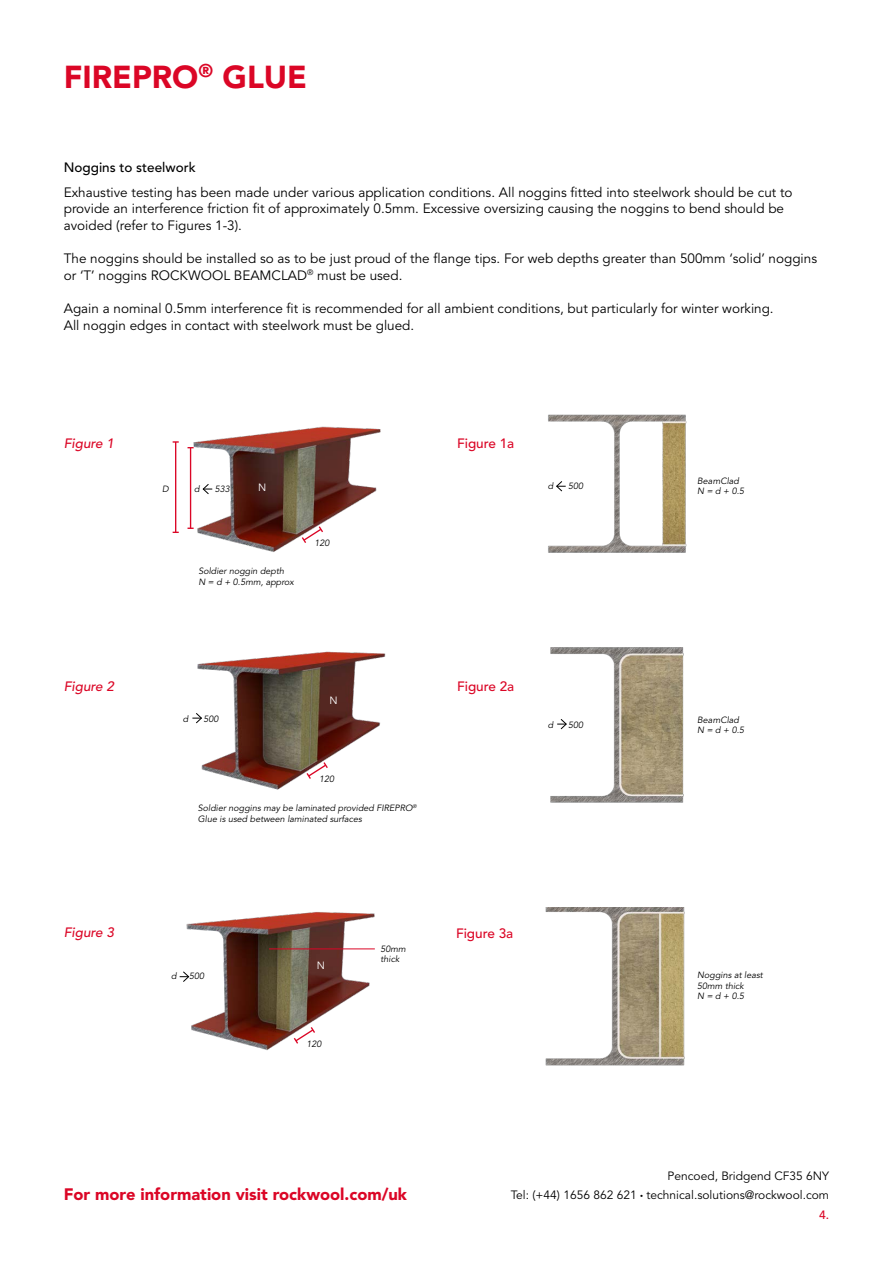
<style>
.page{position:relative;width:893px;height:1263px;background:#fff}
.page>*{position:absolute;margin:0;border:0;box-sizing:border-box;transform-origin:0 0}
.t1{font:900 31.5px "Avenir LT Std";color:#db0626}
.t2{font:900 16.5px "Avenir LT Std";color:#db0626}
.t3{font:13.5px/16.5px "Avenir LT Std";color:#000}
.t4{font:500 13.5px "Avenir LT Std";color:#db0626}
.t5{font:italic 500 13.5px "Avenir LT Std";color:#db0626}
.t6{font:500 13.5px "Avenir LT Std";color:#000}
.t7{font:12px/19.2px "Avenir LT Std";color:#000;text-align:right}
.t8{font:10.5px "Avenir LT Std";color:#fff}
.t9{font:italic 9px/10.5px "Avenir LT Std";color:#000}
.s1{font-size:6px}
.s2{font-weight:500;color:#db0626}
</style>
<div class="page">
<img style="left:172px;top:426px;width:209px;height:126px">
<img style="left:197px;top:651px;width:189px;height:139px">
<img style="left:179px;top:912px;width:196px;height:138px">
<img style="left:548px;top:414px;width:139px;height:139px">
<img style="left:550px;top:647px;width:134px;height:156px">
<img style="left:545px;top:908px;width:140px;height:158px">
<svg style="left:300px;top:525px;width:24px;height:19px"></svg>
<svg style="left:305px;top:761px;width:24px;height:19px"></svg>
<svg style="left:292px;top:1025px;width:24px;height:20px"></svg>
<hr style="left:175px;top:442px;width:1px;height:90px;background:#db0626">
<hr style="left:190px;top:448px;width:1px;height:80px;background:#db0626">
<svg style="left:202px;top:483px;width:10px;height:12px"></svg>
<svg style="left:192px;top:712px;width:11px;height:12px"></svg>
<svg style="left:180px;top:970px;width:10px;height:13px"></svg>
<svg style="left:556px;top:480px;width:10px;height:12px"></svg>
<svg style="left:557px;top:718px;width:10px;height:12px"></svg>
<hr style="left:269px;top:948px;width:106px;height:1px;background:#db0626">
<h1 class="t1" style="left:64px;top:58px;width:245px">FIREPRO<sup>®</sup> GLUE</h1>
<p class="t6" style="left:64px;top:159px;width:134px">Noggins to steelwork</p>
<p class="t3" style="left:64px;top:184px;width:730px">Exhaustive testing has been made under various application conditions. All noggins fitted into steelwork should be cut to provide an interference friction fit of approximately 0.5mm. Excessive oversizing causing the noggins to bend should be avoided (refer to Figures 1-3).</p>
<p class="t3" style="left:64px;top:251px;width:755px">The noggins should be installed so as to be just proud of the flange tips. For web depths greater than 500mm ‘solid’ noggins or ‘T’ noggins ROCKWOOL BEAMCLAD<sup>®</sup> must be used.</p>
<p class="t3" style="left:64px;top:301px;width:711px">Again a nominal 0.5mm interference fit is recommended for all ambient conditions, but particularly for winter working.<br>All noggin edges in contact with steelwork must be glued.</p>
<p class="t5" style="left:64px;top:435px;width:52px">Figure 1</p>
<p class="t4" style="left:457px;top:435px;width:59px">Figure 1a</p>
<p class="t9" style="left:162px;top:484px;width:8px">D</p>
<p class="t8" style="left:258px;top:482px;width:10px">N</p>
<p class="t9" style="left:194px;top:484px;width:7px">d</p>
<p class="t9" style="left:215px;top:484px;width:17px">533</p>
<p class="t9" style="left:548px;top:481px;width:7px">d</p>
<p class="t9" style="left:568px;top:481px;width:17px">500</p>
<p class="t9" style="left:697px;top:475px;width:49px">BeamClad<br>N = d + 0.5</p>
<p class="t9" style="left:314px;top:538px;width:17px">120</p>
<p class="t9" style="left:198px;top:566px;width:97px">Soldier noggin depth<br>N = d + 0.5mm, approx</p>
<p class="t5" style="left:64px;top:679px;width:52px">Figure 2</p>
<p class="t8" style="left:329px;top:694px;width:10px">N</p>
<p class="t4" style="left:457px;top:679px;width:59px">Figure 2a</p>
<p class="t9" style="left:183px;top:714px;width:7px">d</p>
<p class="t9" style="left:203px;top:714px;width:17px">500</p>
<p class="t9" style="left:548px;top:720px;width:7px">d</p>
<p class="t9" style="left:568px;top:720px;width:17px">500</p>
<p class="t9" style="left:697px;top:714px;width:49px">BeamClad<br>N = d + 0.5</p>
<p class="t9" style="left:319px;top:774px;width:17px">120</p>
<p class="t9" style="left:198px;top:803px;width:220px">Soldier noggins may be laminated provided FIREPRO<sup>®<br></sup>Glue is used between laminated surfaces</p>
<p class="t5" style="left:64px;top:925px;width:52px">Figure 3</p>
<p class="t4" style="left:456px;top:925px;width:59px">Figure 3a</p>
<p class="t8" style="left:317px;top:959px;width:10px">N</p>
<p class="t9" style="left:381px;top:944px;width:27px">50mm thick</p>
<p class="t9" style="left:171px;top:971px;width:7px">d</p>
<p class="t9" style="left:189px;top:971px;width:17px">500</p>
<p class="t9" style="left:697px;top:970px;width:67px">Noggins at least<br>50mm thick<br>N = d + 0.5</p>
<p class="t9" style="left:306px;top:1039px;width:17px">120</p>
<p class="t2" style="left:64px;top:1184px;width:345px">For more information visit rockwool.com/uk</p>
<p class="t7" style="left:511px;top:1167px;width:320px">Pencoed, Bridgend CF35 6NY<br>Tel: (+44) 1656 862 621 <span class="s1">•</span> technical.solutions@rockwool.com<br><span class="s2">4.</span></p>
</div>
